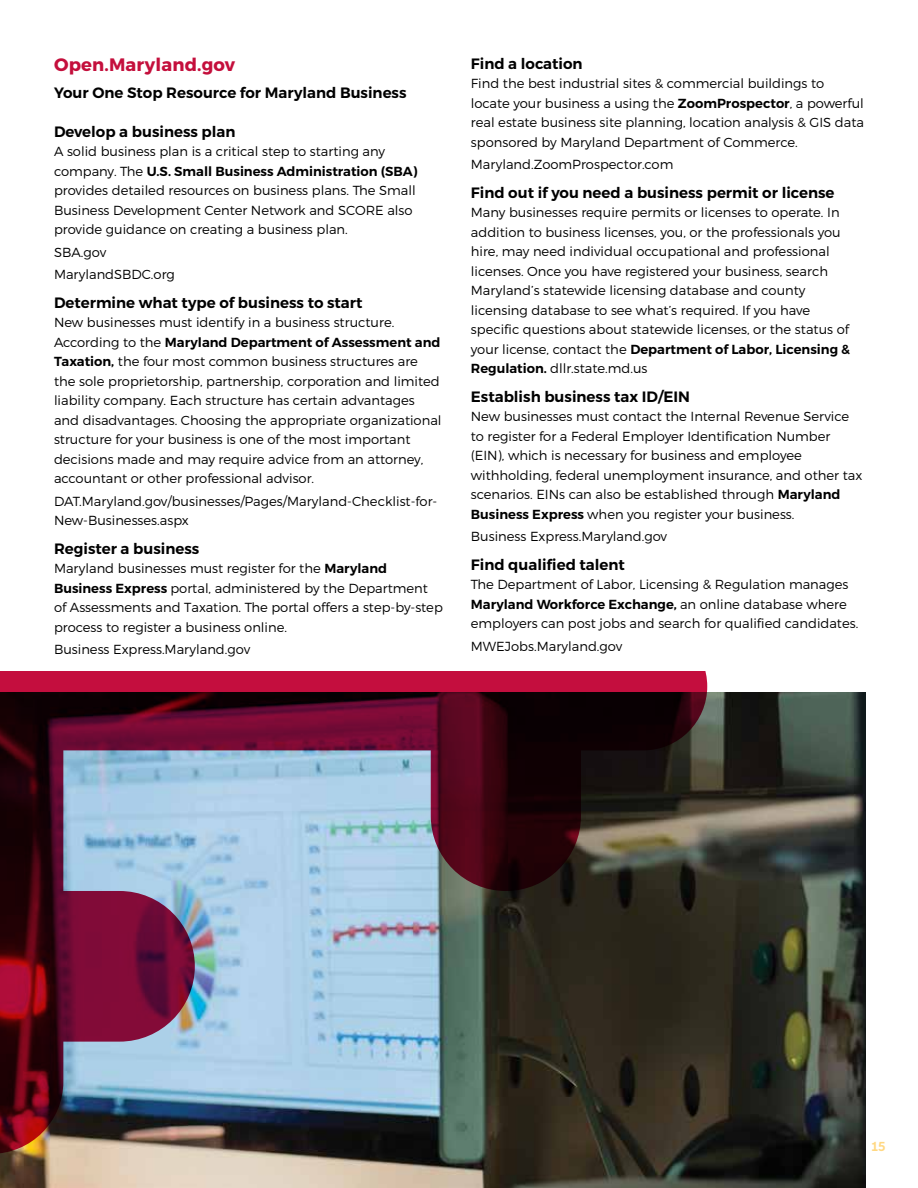
<style>
.page{position:relative;width:918px;height:1188px;background:#fff}
.page>*{position:absolute;margin:0;border:0;box-sizing:border-box;transform-origin:0 0}
.t1{font:700 18px "Montserrat";letter-spacing:.01em;color:#c40f3c}
.t2{font:600 15px "Montserrat";color:#000}
.t3{font:700 13.5px "Aspira";color:#ffd883}
.t4{font:300 13.2px/19.5px "Montserrat";color:#000}
.s1{font-weight:600}
</style>
<div class="page">
<img style="left:0;top:693px;width:866px;height:495px">
<img style="left:0;top:672px;width:707px;height:482px">
<h1 class="t1" style="left:54px;top:54px;width:183px">Open.Maryland.gov</h1>
<p class="t2" style="left:54px;top:83px;width:354px">Your One Stop Resource for Maryland Business</p>
<p class="t2" style="left:54px;top:122px;width:183px">Develop a business plan</p>
<p class="t4" style="left:54px;top:142px;width:365px">A solid business plan is a critical step to starting any company. The <span class="s1">U.S. Small Business Administration (SBA) </span>provides detailed resources on business plans. The Small Business Development Center Network and SCORE also provide guidance on creating a business plan.</p>
<p class="t4" style="left:54px;top:241px;width:122px;line-height:22.5px">SBA.gov<br>MarylandSBDC.org</p>
<p class="t2" style="left:54px;top:293px;width:310px">Determine what type of business to start</p>
<p class="t4" style="left:54px;top:313px;width:389px">New businesses must identify in a business structure.<br>According to the <span class="s1">Maryland Department of Assessment and Taxation,</span> the four most common business structures are the sole proprietorship, partnership, corporation and limited liability company. Each structure has certain advantages and disadvantages. Choosing the appropriate organizational structure for your business is one of the most important decisions made and may require advice from an attorney, accountant or other professional advisor.</p>
<p class="t4" style="left:54px;top:491px;width:385px">DAT.Maryland.gov/businesses/Pages/Maryland-Checklist-for-<br>New-Businesses.aspx</p>
<p class="t2" style="left:54px;top:539px;width:147px">Register a business</p>
<p class="t4" style="left:54px;top:559px;width:390px">Maryland businesses must register for the <span class="s1">Maryland Business Express</span> portal, administered by the Department of Assessments and Taxation. The portal offers a step-by-step process to register a business online.</p>
<p class="t4" style="left:54px;top:640px;width:198px">Business Express.Maryland.gov</p>
<p class="t2" style="left:471px;top:54px;width:113px">Find a location</p>
<p class="t4" style="left:471px;top:73px;width:395px">Find the best industrial sites &amp; commercial buildings to locate your business a using the <span class="s1">ZoomProspector</span>, a powerful real estate business site planning, location analysis &amp; GIS data sponsored by Maryland Department of Commerce.</p>
<p class="t4" style="left:471px;top:154px;width:204px">Maryland.ZoomProspector.com</p>
<p class="t2" style="left:471px;top:183px;width:365px">Find out if you need a business permit or license</p>
<p class="t4" style="left:471px;top:202px;width:381px">Many businesses require permits or licenses to operate. In addition to business licenses, you, or the professionals you hire, may need individual occupational and professional licenses. Once you have registered your business, search Maryland’s statewide licensing database and county licensing database to see what’s required. If you have specific questions about statewide licenses, or the status of your license, contact the <span class="s1">Department of Labor, Licensing &amp; Regulation.</span> dllr.state.md.us</p>
<p class="t2" style="left:471px;top:387px;width:221px">Establish business tax ID/EIN</p>
<p class="t4" style="left:471px;top:406px;width:393px">New businesses must contact the Internal Revenue Service to register for a Federal Employer Identification Number (EIN), which is necessary for business and employee withholding, federal unemployment insurance, and other tax scenarios. EINs can also be established through <span class="s1">Maryland Business Express</span> when you register your business.</p>
<p class="t4" style="left:471px;top:526px;width:198px">Business Express.Maryland.gov</p>
<p class="t2" style="left:471px;top:555px;width:156px">Find qualified talent</p>
<p class="t4" style="left:471px;top:574px;width:389px">The Department of Labor, Licensing &amp; Regulation manages<br><span class="s1">Maryland Workforce Exchange,</span> an online database where employers can post jobs and search for qualified candidates.</p>
<p class="t4" style="left:471px;top:636px;width:153px">MWEJobs.Maryland.gov</p>
<p class="t3" style="left:871px;top:1138px;width:15px">15</p>
</div>
